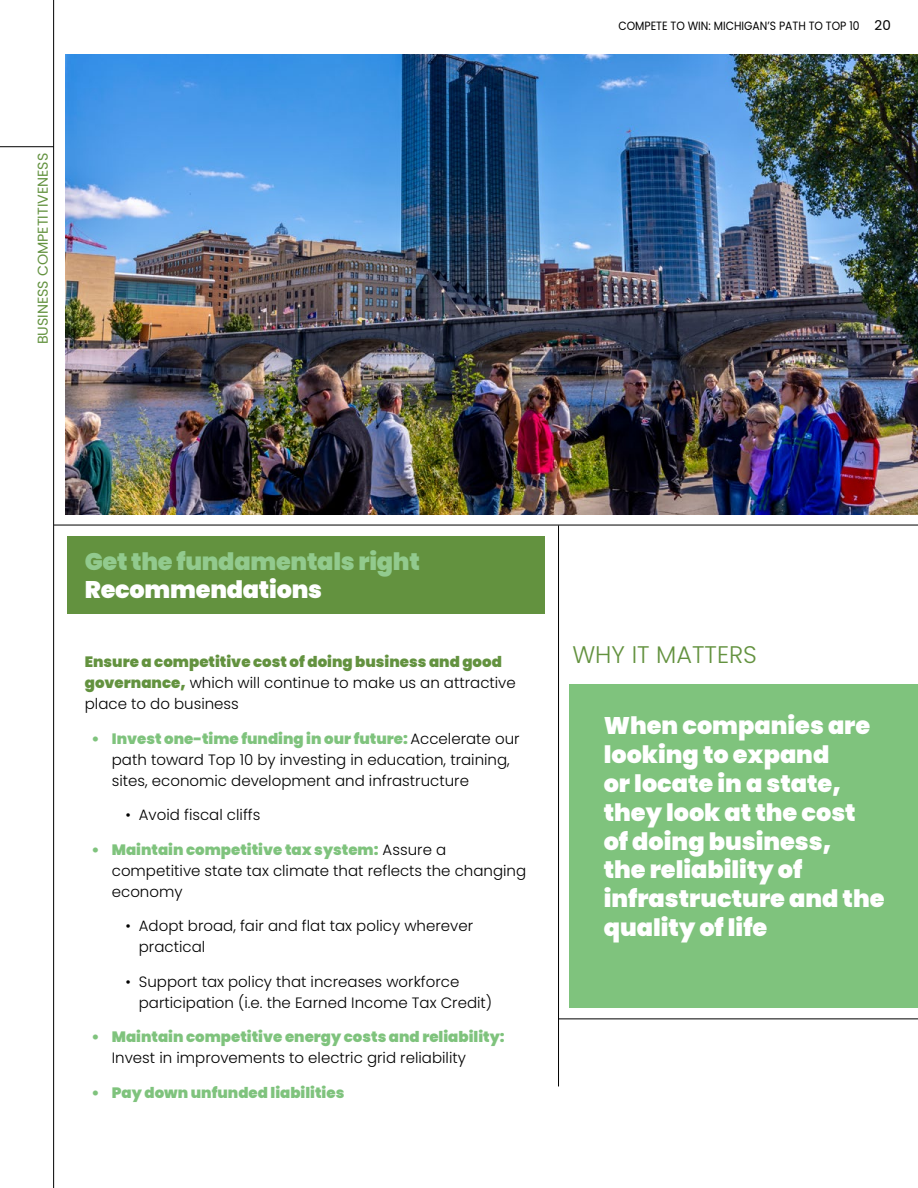
<style>
.page{position:relative;width:918px;height:1188px;background:#fff}
.page>*{position:absolute;margin:0;border:0;box-sizing:border-box;transform-origin:0 0}
.t1{font:900 24px/28.8px "Poppins";color:#fff}
.t2{font:900 24px "Poppins";letter-spacing:-.01em;color:#92ca8e}
.t3{font:300 24px "Poppins";color:#63923f}
.t4{font:300 15px/21px "Poppins";color:#000}
.t5{font:900 15px/21px "Poppins";color:#63923f}
.t6{font:900 15px "Poppins";color:#7fc37d}
.t7{font:14.25px "Poppins";color:#63923f}
.t8{font:12px "Poppins";color:#000;scale:.9 1}
.s1{font-size:13.5px}
.s2{font-weight:300;color:#000}
.s3{font-weight:900;color:#7fc37d}
</style>
<div class="page">
<hr style="left:53px;top:0;width:1px;height:1188px;background:#000">
<hr style="left:0;top:146px;width:54px;height:1px;background:#000">
<hr style="left:54px;top:525px;width:864px;height:1px;background:#000">
<hr style="left:558px;top:1018px;width:360px;height:1px;background:#000">
<hr style="left:558px;top:525px;width:1px;height:561px;background:#000">
<div style="left:68px;top:536px;width:477px;height:77px;background:#63923f"></div>
<div style="left:569px;top:685px;width:349px;height:323px;background:#7fc37d"></div>
<img style="left:65px;top:54px;width:853px;height:460px">
<p class="t7" style="left:35px;top:344px;width:193px;rotate:-90deg">BUSINESS COMPETITIVENESS</p>
<p class="t8" style="left:618px;top:19px;width:304px">COMPETE TO WIN: MICHIGAN’S PATH TO TOP 10 <span class="s1">20</span></p>
<h1 class="t2" style="left:85px;top:547px;width:337px">Get the fundamentals right</h1>
<h1 class="t1" style="left:85px;top:576px;width:239px">Recommendations</h1>
<p class="t5" style="left:85px;top:652px;width:433px">Ensure a competitive cost of doing business and good governance, <span class="s2">which will continue to make us an attractive place to do business</span></p>
<p class="t4" style="left:112px;top:728px;width:409px;text-indent:-20px"><span class="s3">• Invest one-time funding in our future:</span> Accelerate our path toward Top 10 by investing in education, training, sites, economic development and infrastructure</p>
<p class="t4" style="left:125px;top:805px;width:137px">• Avoid fiscal cliffs</p>
<p class="t4" style="left:112px;top:839px;width:416px;text-indent:-20px"><span class="s3">• Maintain competitive tax system:</span> Assure a competitive state tax climate that reflects the changing economy</p>
<p class="t4" style="left:139px;top:916px;width:336px;text-indent:-14px">• Adopt broad, fair and flat tax policy wherever practical</p>
<p class="t4" style="left:139px;top:971px;width:355px;text-indent:-14px">• Support tax policy that increases workforce participation (i.e. the Earned Income Tax Credit)</p>
<p class="t6" style="left:92px;top:1028px;width:415px">• Maintain competitive energy costs and reliability:</p>
<p class="t4" style="left:112px;top:1048px;width:356px">Invest in improvements to electric grid reliability</p>
<p class="t6" style="left:92px;top:1084px;width:254px">• Pay down unfunded liabilities</p>
<h1 class="t3" style="left:572px;top:641px;width:186px">WHY IT MATTERS</h1>
<h1 class="t1" style="left:604px;top:712px;width:282px">When companies are looking to expand<br>or locate in a state, they look at the cost of doing business,<br>the reliability of infrastructure and the quality of life</h1>
</div>
